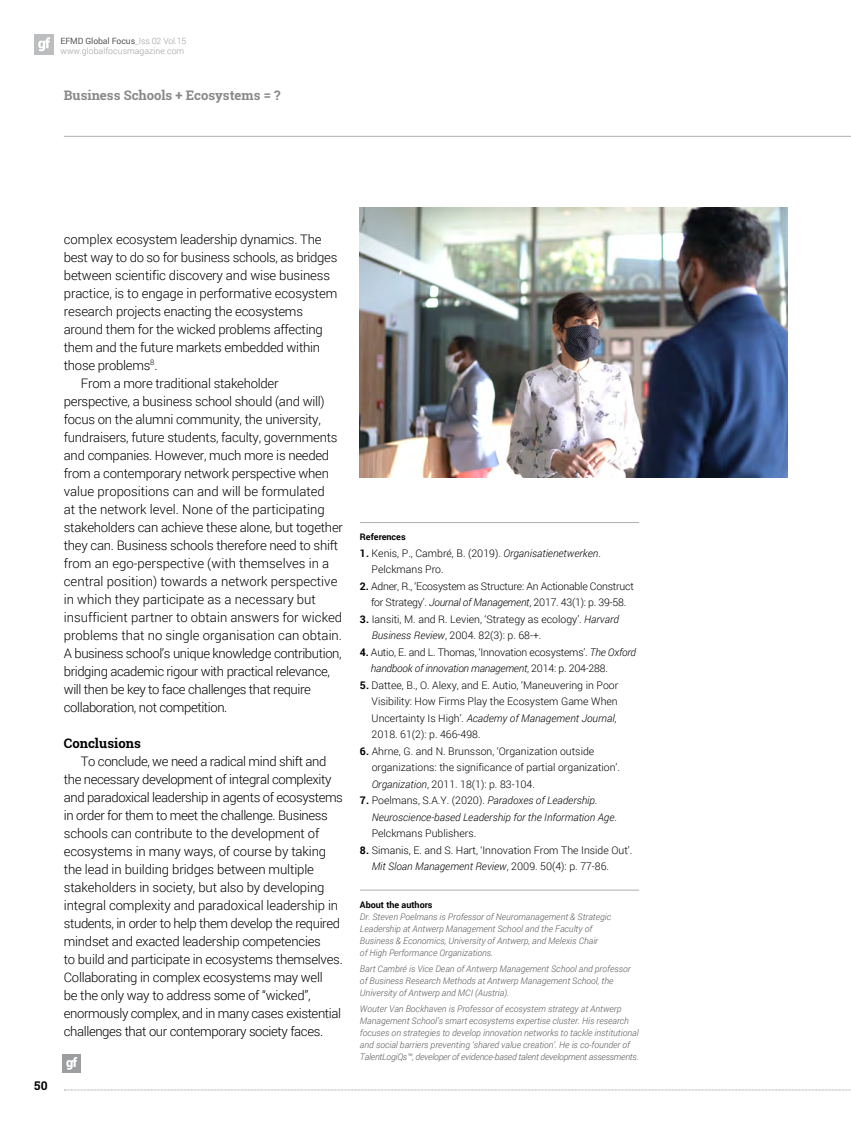
<style>
.page{position:relative;width:851px;height:1127px;background:#fff}
.page>*{position:absolute;margin:0;border:0;box-sizing:border-box;transform-origin:0 0}
.t1{font:300 13.2px/18px "Roboto";letter-spacing:-.02em;color:#000}
.t2{font:300 13.2px "Roboto";color:#000}
.t3{font:700 13.2px "Roboto Slab";color:#87888a}
.t4{font:700 13.2px "Roboto Slab";color:#000}
.t5{font:700 12px "Roboto Slab";color:#000}
.t6{font:300 10.5px/16.5px "Roboto";color:#000}
.t7{font:300 10.5px/16.5px "Roboto";letter-spacing:-.02em;color:#000;text-align:center}
.t8{font:italic 300 10.5px/16.5px "Roboto";color:#000}
.t9{font:italic 300 9px/12px "Roboto";color:#58585a}
.t10{font:700 9px "Roboto";color:#000}
.t11{font:300 8.7px/10.1px "Roboto";letter-spacing:.01em;color:#9c9e9f}
.s1{font-weight:400;color:#58585a}
.s2{font-weight:700}
.s3{font-style:italic}
.s4{font-weight:700;font-style:normal}
.s5{font-style:normal}
</style>
<div class="page">
<svg style="left:64px;top:1089px;width:787px;height:1px"></svg>
<div style="left:34px;top:34px;width:20px;height:20px;background:#bbbdbe"></div>
<svg style="left:38px;top:37px;width:12px;height:14px"></svg>
<hr style="left:64px;top:136px;width:786px;height:1px;background:#b1b3b4">
<img style="left:360px;top:208px;width:427px;height:270px">
<div style="left:63px;top:1054px;width:18px;height:18px;background:#9c9e9f"></div>
<svg style="left:66px;top:1057px;width:11px;height:13px"></svg>
<hr style="left:360px;top:522px;width:279px;height:1px;background:#b1b3b4">
<hr style="left:360px;top:889px;width:279px;height:1px;background:#b1b3b4">
<p class="t11" style="left:60px;top:35px;width:127px"><span class="s1">EFMD Global Focus</span>_Iss.02 Vol.15 www.globalfocusmagazine.com</p>
<p class="t3" style="left:64px;top:86px;width:218px">Business Schools + Ecosystems = ?</p>
<p class="t1" style="left:64px;top:230px;width:259px">complex ecosystem leadership dynamics. The</p>
<p class="t1" style="left:64px;top:248px;width:275px">best way to do so for business schools, as bridges</p>
<p class="t1" style="left:64px;top:266px;width:268px">between scientific discovery and wise business</p>
<p class="t1" style="left:64px;top:284px;width:275px">practice, is to engage in performative ecosystem</p>
<p class="t1" style="left:64px;top:302px;width:241px">research projects enacting the ecosystems</p>
<p class="t1" style="left:64px;top:320px;width:260px">around them for the wicked problems affecting</p>
<p class="t1" style="left:64px;top:338px;width:258px">them and the future markets embedded within</p>
<p class="t1" style="left:64px;top:356px;width:95px">those problems<sup>8</sup>.</p>
<p class="t1" style="left:81px;top:374px;width:199px">From a more traditional stakeholder</p>
<p class="t1" style="left:64px;top:392px;width:262px">perspective, a business school should (and will)</p>
<p class="t1" style="left:64px;top:410px;width:258px">focus on the alumni community, the university,</p>
<p class="t1" style="left:64px;top:428px;width:275px">fundraisers, future students, faculty, governments</p>
<p class="t1" style="left:64px;top:446px;width:267px">and companies. However, much more is needed</p>
<p class="t1" style="left:64px;top:464px;width:267px">from a contemporary network perspective when</p>
<p class="t2" style="left:64px;top:482px;width:262px">value propositions can and will be formulated</p>
<p class="t2" style="left:64px;top:500px;width:262px">at the network level. None of the participating</p>
<p class="t1" style="left:64px;top:518px;width:280px">stakeholders can achieve these alone, but together</p>
<p class="t1" style="left:64px;top:536px;width:276px">they can. Business schools therefore need to shift</p>
<p class="t2" style="left:64px;top:554px;width:267px">from an ego-perspective (with themselves in a</p>
<p class="t2" style="left:64px;top:572px;width:275px">central position) towards a network perspective</p>
<p class="t2" style="left:64px;top:590px;width:253px">in which they participate as a necessary but</p>
<p class="t2" style="left:64px;top:608px;width:280px">insufficient partner to obtain answers for wicked</p>
<p class="t2" style="left:64px;top:626px;width:280px">problems that no single organisation can obtain.</p>
<p class="t1" style="left:64px;top:644px;width:279px">A business school’s unique knowledge contribution,</p>
<p class="t1" style="left:64px;top:662px;width:268px">bridging academic rigour with practical relevance,</p>
<p class="t1" style="left:64px;top:680px;width:248px">will then be key to face challenges that require</p>
<p class="t1" style="left:64px;top:698px;width:165px">collaboration, not competition.</p>
<p class="t4" style="left:64px;top:734px;width:78px">Conclusions</p>
<p class="t1" style="left:64px;top:752px;width:280px;text-indent:17px">To conclude, we need a radical mind shift and the necessary development of integral complexity and paradoxical leadership in agents of ecosystems in order for them to meet the challenge. Business schools can contribute to the development of ecosystems in many ways, of course by taking the lead in building bridges between multiple stakeholders in society, but also by developing integral complexity and paradoxical leadership in students, in order to help them develop the required mindset and exacted leadership competencies<br>to build and participate in ecosystems themselves.<br>Collaborating in complex ecosystems may well<br>be the only way to address some of “wicked”, enormously complex, and in many cases existential challenges that our contemporary society faces.</p>
<p class="t5" style="left:34px;top:1077px;width:15px">50</p>
<p class="t10" style="left:360px;top:531px;width:47px">References</p>
<p class="t6" style="left:371px;top:544px;width:231px;text-indent:-12px"><span class="s2">1.</span> Kenis, P., Cambré, B. (2019). <span class="s3">Organisatienetwerken</span>.<br>Pelckmans Pro.</p>
<p class="t7" style="left:360px;top:577px;width:275px"><span class="s2">2.</span> Adner, R., ‘Ecosystem as Structure: An Actionable Construct for Strategy’. <span class="s3">Journal of Management</span>, 2017. 43(1): p. 39-58.</p>
<p class="t6" style="left:371px;top:610px;width:249px;text-indent:-12px"><span class="s2">3.</span> Iansiti, M. and R. Levien, ‘Strategy as ecology’. <span class="s3">Harvard<br>Business Review</span>, 2004. 82(3): p. 68-+.</p>
<p class="t7" style="left:371px;top:643px;width:266px;text-align:left;text-indent:-11px"><span class="s2">4.</span> Autio, E. and L. Thomas, ‘Innovation ecosystems’. <span class="s3">The Oxford handbook of innovation management</span>, 2014: p. 204-288.</p>
<p class="t6" style="left:371px;top:676px;width:248px;text-indent:-12px"><span class="s2">5.</span> Dattee, B., O. Alexy, and E. Autio, ‘Maneuvering in Poor Visibility: How Firms Play the Ecosystem Game When Uncertainty Is High’. <span class="s3">Academy of Management Journal</span>, 2018. 61(2): p. 466-498.</p>
<p class="t6" style="left:371px;top:742px;width:250px;text-indent:-12px"><span class="s2">6.</span> Ahrne, G. and N. Brunsson, ‘Organization outside organizations: the significance of partial organization’.<br><span class="s3">Organization</span>, 2011. 18(1): p. 83-104.</p>
<p class="t8" style="left:371px;top:792px;width:247px;text-indent:-12px"><span class="s4">7.</span> <span class="s5">Poelmans, S.A.Y. (2020).</span> Paradoxes of Leadership.<br>Neuroscience-based Leadership for the Information Age<span class="s5">.<br>Pelckmans Publishers.</span></p>
<p class="t6" style="left:371px;top:841px;width:262px;text-indent:-12px"><span class="s2">8.</span> Simanis, E. and S. Hart, ‘Innovation From The Inside Out’.<br><span class="s3">Mit Sloan Management Review</span>, 2009. 50(4): p. 77-86.</p>
<p class="t10" style="left:360px;top:898px;width:74px">About the authors</p>
<p class="t9" style="left:360px;top:910px;width:253px">Dr. Steven Poelmans is Professor of Neuromanagement &amp; Strategic Leadership at Antwerp Management School and the Faculty of Business &amp; Economics, University of Antwerp, and Melexis Chair<br>of High Performance Organizations.</p>
<p class="t9" style="left:360px;top:962px;width:272px">Bart Cambré is Vice Dean of Antwerp Management School and professor of Business Research Methods at Antwerp Management School, the<br>University of Antwerp and MCI (Austria).</p>
<p class="t9" style="left:360px;top:1002px;width:280px">Wouter Van Bockhaven is Professor of ecosystem strategy at Antwerp Management School’s smart ecosystems expertise cluster. His research focuses on strategies to develop innovation networks to tackle institutional and social barriers preventing ‘shared value creation’. He is co-founder of TalentLogiQs™, developer of evidence-based talent development assessments.</p>
</div>
